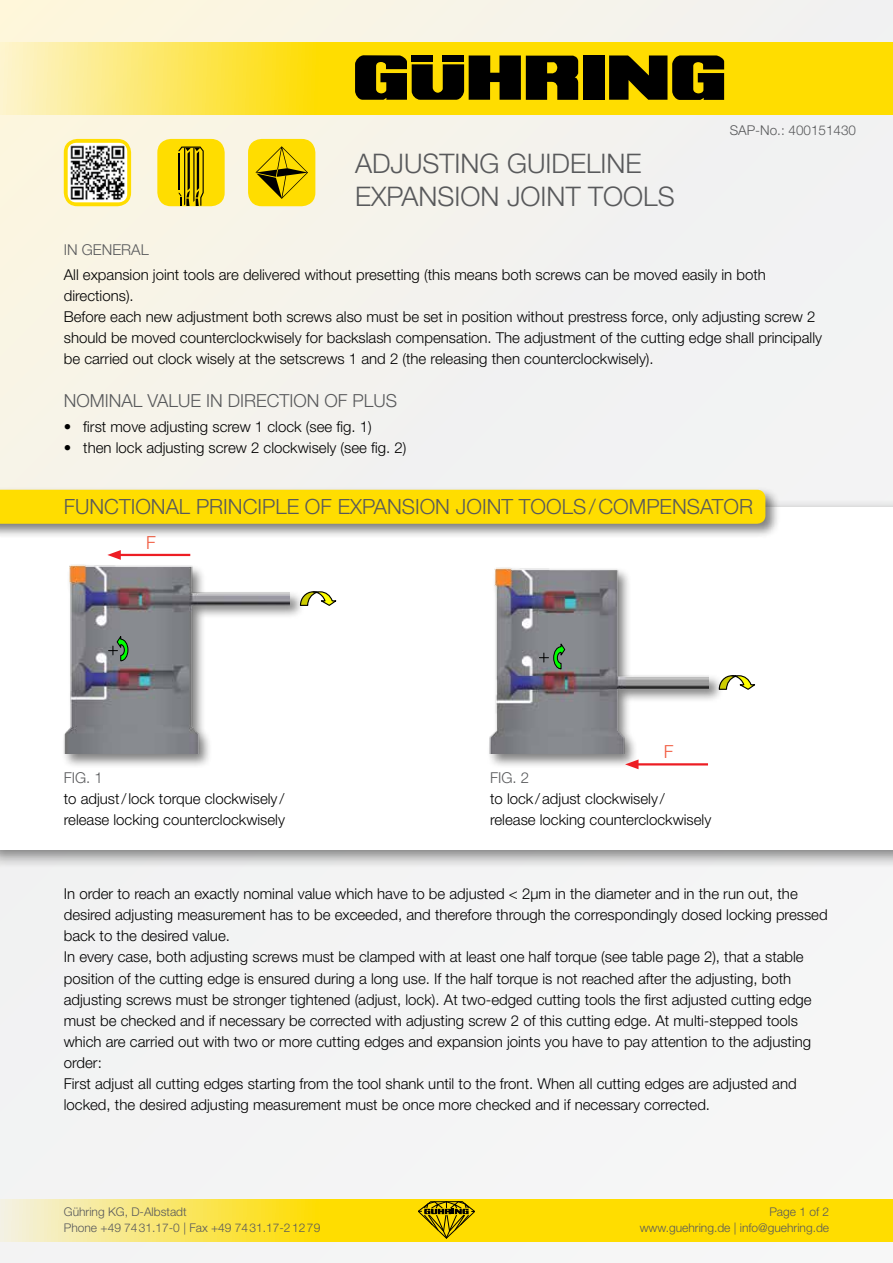
<style>
.page{position:relative;width:893px;height:1263px;background:#fff}
.page>*{position:absolute;margin:0;border:0;box-sizing:border-box;transform-origin:0 0}
.t1{font:300 27px/33px "Helvetica Neue LT Pro";color:#58595b}
.t2{font:300 21px "Helvetica Neue LT Pro";color:#58595b}
.t3{font:300 18px "Helvetica Neue LT Pro";color:#58595b}
.t4{font:300 18px "Helvetica Neue LT Pro";color:#f15b40}
.t5{font:300 15px/21px "Helvetica Neue LT Pro";color:#000}
.t6{font:300 15px "Helvetica Neue LT Pro";color:#58595b}
.t7{font:300 13.5px "Helvetica Neue LT Pro";color:#58595b}
.t8{font:300 12px/16.5px "Helvetica Neue LT Pro";color:#58595b}
</style>
<div class="page">
<div style="left:0;top:0;width:893px;height:1263px;background:linear-gradient(to right,#f5f3ea,#f3f4f5)"></div>
<svg style="left:0;top:43px;width:893px;height:72px;background:#fde231"></svg>
<svg style="left:64px;top:139px;width:67px;height:67px"></svg>
<div style="left:157px;top:139px;width:68px;height:67px;background:#fd0;border-radius:14px"></div>
<div style="left:248px;top:139px;width:67px;height:67px;background:#fd0;border-radius:14px"></div>
<svg style="left:255px;top:144px;width:58px;height:55px"></svg>
<svg style="left:165px;top:146px;width:52px;height:60px"></svg>
<svg style="left:0;top:1199px;width:893px;height:43px;background:#fce02b"></svg>
<div style="left:583px;top:56px;width:21px;height:44px;background:#000"></div>
<svg style="left:609px;top:55px;width:115px;height:45px;background:#342d00"></svg>
<svg style="left:355px;top:55px;width:223px;height:45px;background:#393100"></svg>
<svg style="left:418px;top:1201px;width:57px;height:37px;background:#b8a000"></svg>
<div style="left:0;top:498px;width:893px;height:371px;background:#000;opacity:.5"></div>
<div style="left:0;top:507px;width:893px;height:342px;background:#fff"></div>
<div style="left:62px;top:562px;width:243px;height:207px;background:#000;opacity:.5"></div>
<img style="left:62px;top:553px;width:228px;height:201px">
<svg style="left:300px;top:591px;width:37px;height:16px"></svg>
<div style="left:487px;top:565px;width:237px;height:204px;background:#000;opacity:.5"></div>
<img style="left:487px;top:565px;width:222px;height:189px">
<svg style="left:719px;top:675px;width:36px;height:16px"></svg>
<svg style="left:539px;top:642px;width:27px;height:28px"></svg>
<svg style="left:109px;top:634px;width:20px;height:28px"></svg>
<hr style="left:117px;top:554px;width:73px;height:2px;background:#ed1d24">
<svg style="left:107px;top:550px;width:14px;height:10px"></svg>
<hr style="left:634px;top:763px;width:74px;height:2px;background:#ed1d24">
<svg style="left:625px;top:759px;width:13px;height:10px"></svg>
<img style="left:68px;top:143px;width:59px;height:59px">
<div style="left:0;top:487px;width:781px;height:52px;background:#000;opacity:.5"></div>
<div style="left:0;top:490px;width:765px;height:34px;background:#fd0"></div>
<h1 class="t1" style="left:355px;top:147px;width:321px">ADJUSTING GUIDELINE<br>EXPANSION JOINT TOOLS</h1>
<p class="t7" style="left:730px;top:121px;width:128px">SAP-No.: 400151430</p>
<p class="t6" style="left:64px;top:241px;width:87px">IN GENERAL</p>
<p class="t5" style="left:64px;top:264px;width:760px">All expansion joint tools are delivered without presetting (this means both screws can be moved easily in both directions).<br>Before each new adjustment both screws also must be set in position without prestress force, only adjusting screw 2 should be moved counterclockwisely for backslash compensation. The adjustment of the cutting edge shall principally be carried out clock wisely at the setscrews 1 and 2 (the releasing then counterclockwisely).</p>
<p class="t3" style="left:64px;top:389px;width:335px">NOMINAL VALUE IN DIRECTION OF PLUS</p>
<p class="t5" style="left:64px;top:416px;width:309px">• first move adjusting screw 1 clock (see fig. 1)</p>
<p class="t5" style="left:64px;top:437px;width:344px">• then lock adjusting screw 2 clockwisely (see fig. 2)</p>
<h2 class="t2" style="left:64px;top:494px;width:691px">FUNCTIONAL PRINCIPLE OF EXPANSION JOINT TOOLS/COMPENSATOR</h2>
<p class="t4" style="left:146px;top:531px;width:11px">F</p>
<p class="t6" style="left:64px;top:768px;width:41px">FIG. 1</p>
<p class="t5" style="left:64px;top:788px;width:223px">to adjust/lock torque clockwisely / release locking counterclockwisely</p>
<p class="t4" style="left:664px;top:741px;width:11px">F</p>
<p class="t6" style="left:490px;top:768px;width:41px">FIG. 2</p>
<p class="t5" style="left:490px;top:788px;width:223px">to lock /adjust clockwisely / release locking counterclockwisely</p>
<p class="t5" style="left:64px;top:883px;width:765px">In order to reach an exactly nominal value which have to be adjusted &lt; 2µm in the diameter and in the run out, the desired adjusting measurement has to be exceeded, and therefore through the correspondingly dosed locking pressed back to the desired value.<br>In every case, both adjusting screws must be clamped with at least one half torque (see table page 2), that a stable position of the cutting edge is ensured during a long use. If the half torque is not reached after the adjusting, both adjusting screws must be stronger tightened (adjust, lock). At two-edged cutting tools the first adjusted cutting edge must be checked and if necessary be corrected with adjusting screw 2 of this cutting edge. At multi-stepped tools which are carried out with two or more cutting edges and expansion joints you have to pay attention to the adjusting order:<br>First adjust all cutting edges starting from the tool shank until to the front. When all cutting edges are adjusted and locked, the desired adjusting measurement must be once more checked and if necessary corrected.</p>
<p class="t8" style="left:64px;top:1203px;width:258px">Gühring KG, D-Albstadt<br>Phone +49 7431.17-0 | Fax +49 7431.17-21279</p>
<p class="t8" style="left:640px;top:1203px;width:191px;text-align:right">Page 1 of 2<br>www.guehring.de | info@guehring.de</p>
</div>
